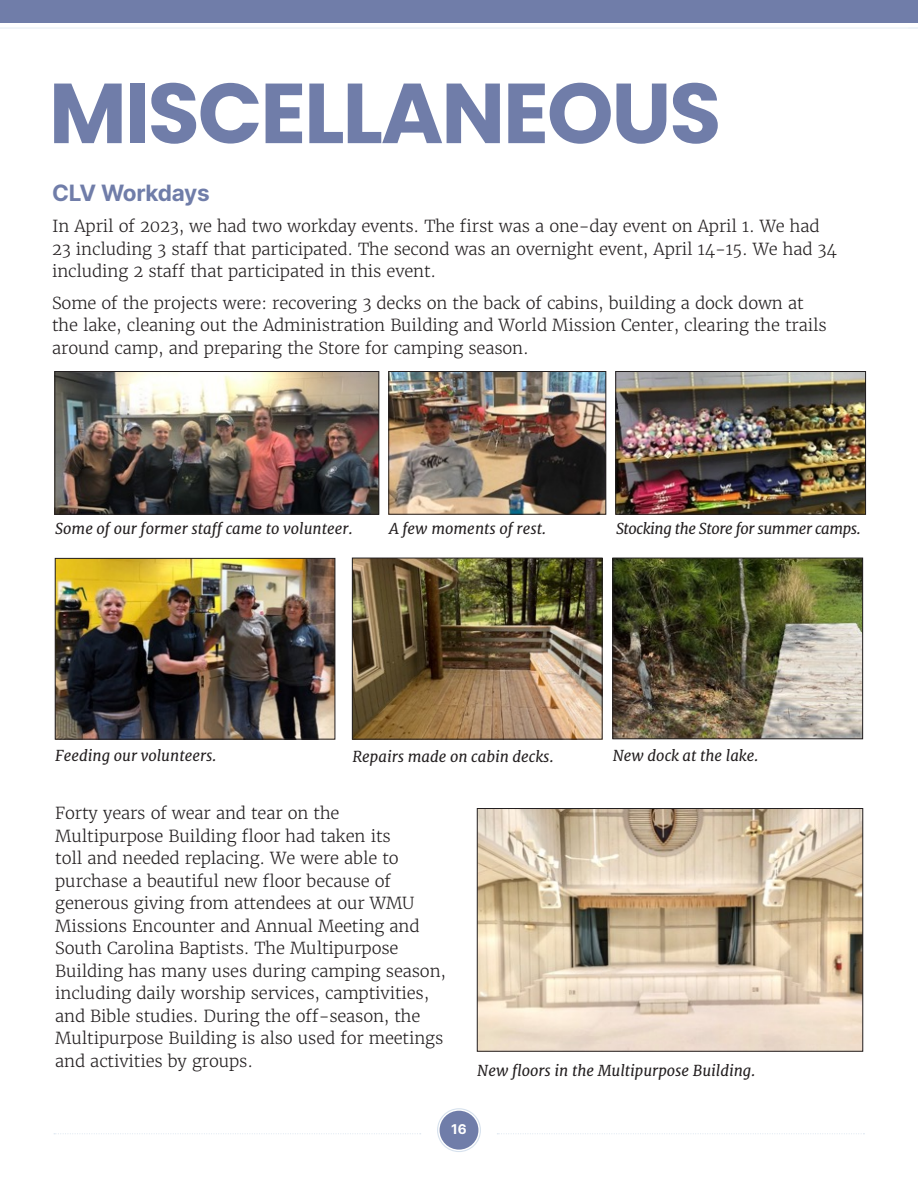
<style>
.page{position:relative;width:918px;height:1188px;background:#fff}
.page>*{position:absolute;margin:0;border:0;box-sizing:border-box;transform-origin:0 0}
.t1{font:700 84.9px "Poppins";letter-spacing:-.025em;color:#707da9}
.t2{font:22.5px "Inter";letter-spacing:-.01em;color:#707da9}
.t3{font:300 16.5px/22.5px "Merriweather";letter-spacing:-.01em;color:#231f20}
.t4{font:italic 15px "Merriweather";color:#231f20}
.t5{font:italic 15px "Merriweather";letter-spacing:-.025em;color:#231f20}
.t6{font:13.5px "Inter";color:#fff}
</style>
<div class="page">
<div style="left:440px;top:1111px;width:38px;height:39px;background:#707da9;border-radius:50%"></div>
<div style="left:437px;top:1108px;width:44px;height:44px;border:1px solid #d6e1ed;border-radius:50%"></div>
<svg style="left:54px;top:1133px;width:367px;height:1px"></svg>
<svg style="left:497px;top:1133px;width:367px;height:1px"></svg>
<div style="left:0;top:0;width:918px;height:23px;background:#707da9"></div>
<hr style="left:0;top:27px;width:918px;height:2px;background:#edf2f7">
<img style="left:56px;top:373px;width:321px;height:140px">
<div style="left:54px;top:371px;width:325px;height:144px;border:1px solid #231f20"></div>
<img style="left:390px;top:373px;width:214px;height:140px">
<div style="left:388px;top:371px;width:218px;height:144px;border:1px solid #231f20"></div>
<img style="left:57px;top:560px;width:276px;height:178px">
<div style="left:55px;top:558px;width:280px;height:182px;border:1px solid #231f20"></div>
<img style="left:617px;top:373px;width:247px;height:140px">
<div style="left:615px;top:371px;width:251px;height:144px;border:1px solid #231f20"></div>
<img style="left:614px;top:560px;width:247px;height:177px">
<div style="left:612px;top:558px;width:251px;height:181px;border:1px solid #231f20"></div>
<img style="left:354px;top:560px;width:247px;height:178px">
<div style="left:352px;top:558px;width:251px;height:182px;border:1px solid #231f20"></div>
<img style="left:479px;top:810px;width:382px;height:240px">
<div style="left:477px;top:808px;width:386px;height:244px;border:1px solid #231f20"></div>
<p class="t1" style="left:49px;top:64px;width:674px">MISCELLANEOUS</p>
<p class="t2" style="left:52px;top:176px;width:159px">CLV Workdays</p>
<p class="t3" style="left:52px;top:215px;width:786px">In April of 2023, we had two workday events. The first was a one-day event on April 1. We had<br>23 including 3 staff that participated. The second was an overnight event, April 14-15. We had 34 including 2 staff that participated in this event.</p>
<p class="t3" style="left:52px;top:292px;width:776px">Some of the projects were: recovering 3 decks on the back of cabins, building a dock down at the lake, cleaning out the Administration Building and World Mission Center, clearing the trails around camp, and preparing the Store for camping season.</p>
<p class="t4" style="left:55px;top:519px;width:299px">Some of our former staff came to volunteer.</p>
<p class="t4" style="left:389px;top:519px;width:158px">A few moments of rest.</p>
<p class="t5" style="left:616px;top:519px;width:246px">Stocking the Store for summer camps.</p>
<p class="t4" style="left:55px;top:746px;width:163px">Feeding our volunteers.</p>
<p class="t4" style="left:613px;top:746px;width:147px">New dock at the lake.</p>
<p class="t4" style="left:352px;top:748px;width:203px">Repairs made on cabin decks.</p>
<p class="t3" style="left:55px;top:802px;width:392px">Forty years of wear and tear on the Multipurpose Building floor had taken its<br>toll and needed replacing. We were able to purchase a beautiful new floor because of generous giving from attendees at our WMU Missions Encounter and Annual Meeting and South Carolina Baptists. The Multipurpose Building has many uses during camping season, including daily worship services, camptivities, and Bible studies. During the off-season, the Multipurpose Building is also used for meetings and activities by groups.</p>
<p class="t4" style="left:477px;top:1061px;width:280px">New floors in the Multipurpose Building.</p>
<p class="t6" style="left:451px;top:1119px;width:17px">16</p>
</div>
